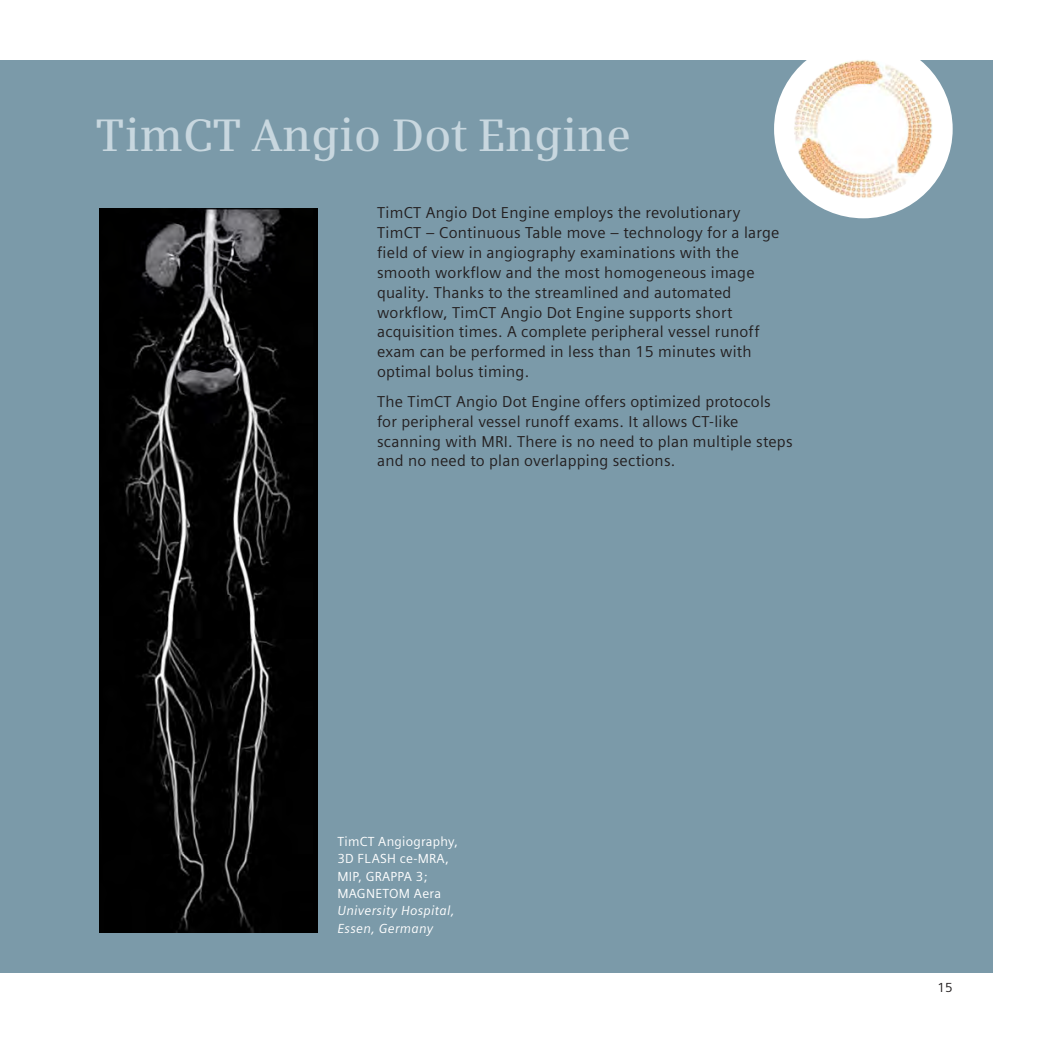
<style>
.page{position:relative;width:1042px;height:1042px;background:#fff}
.page>*{position:absolute;margin:0;border:0;box-sizing:border-box;transform-origin:0 0}
.t1{font:600 45.5px "Siemens Serif";color:#c8d7df}
.t2{font:15.75px/19.8px "Siemens Sans";letter-spacing:.015em;color:#231f20}
.t3{font:13.12px/17.3px "Siemens Sans";letter-spacing:.02em;color:#fff}
.t4{font:italic 13.12px/17.3px "Siemens Sans";letter-spacing:.02em;color:#fff}
.t5{font:13.12px "Siemens Sans";color:#231f20}
</style>
<div class="page">
<div style="left:0;top:60px;width:992px;height:912px;background:#7b9aa9"></div>
<div style="left:774px;top:40px;width:178px;height:178px;background:#fff;border-radius:50%"></div>
<img style="left:794px;top:60px;width:139px;height:138px;border-radius:50%">
<img style="left:99px;top:208px;width:218px;height:725px">
<h1 class="t1" style="left:96px;top:113px;width:536px">TimCT Angio Dot Engine</h1>
<p class="t2" style="left:377px;top:204px;width:404px">TimCT Angio Dot Engine employs the revolutionary TimCT – Continuous Table move – technology for a large field of view in angiography examinations with the smooth workflow and the most homogeneous image quality. Thanks to the streamlined and automated workflow, TimCT Angio Dot Engine supports short acquisition times. A complete peripheral vessel runoff exam can be performed in less than 15 minutes with optimal bolus timing.</p>
<p class="t2" style="left:377px;top:392px;width:417px">The TimCT Angio Dot Engine offers optimized protocols for peripheral vessel runoff exams. It allows CT-like scanning with MRI. There is no need to plan multiple steps and no need to plan overlapping sections.</p>
<p class="t3" style="left:337px;top:833px;width:122px">TimCT Angiography,<br>3D FLASH ce-MRA,<br>MIP, GRAPPA 3;<br>MAGNETOM Aera</p>
<p class="t4" style="left:337px;top:903px;width:119px">University Hospital,<br>Essen, Germany</p>
<p class="t5" style="left:937px;top:981px;width:17px">15</p>
</div>
